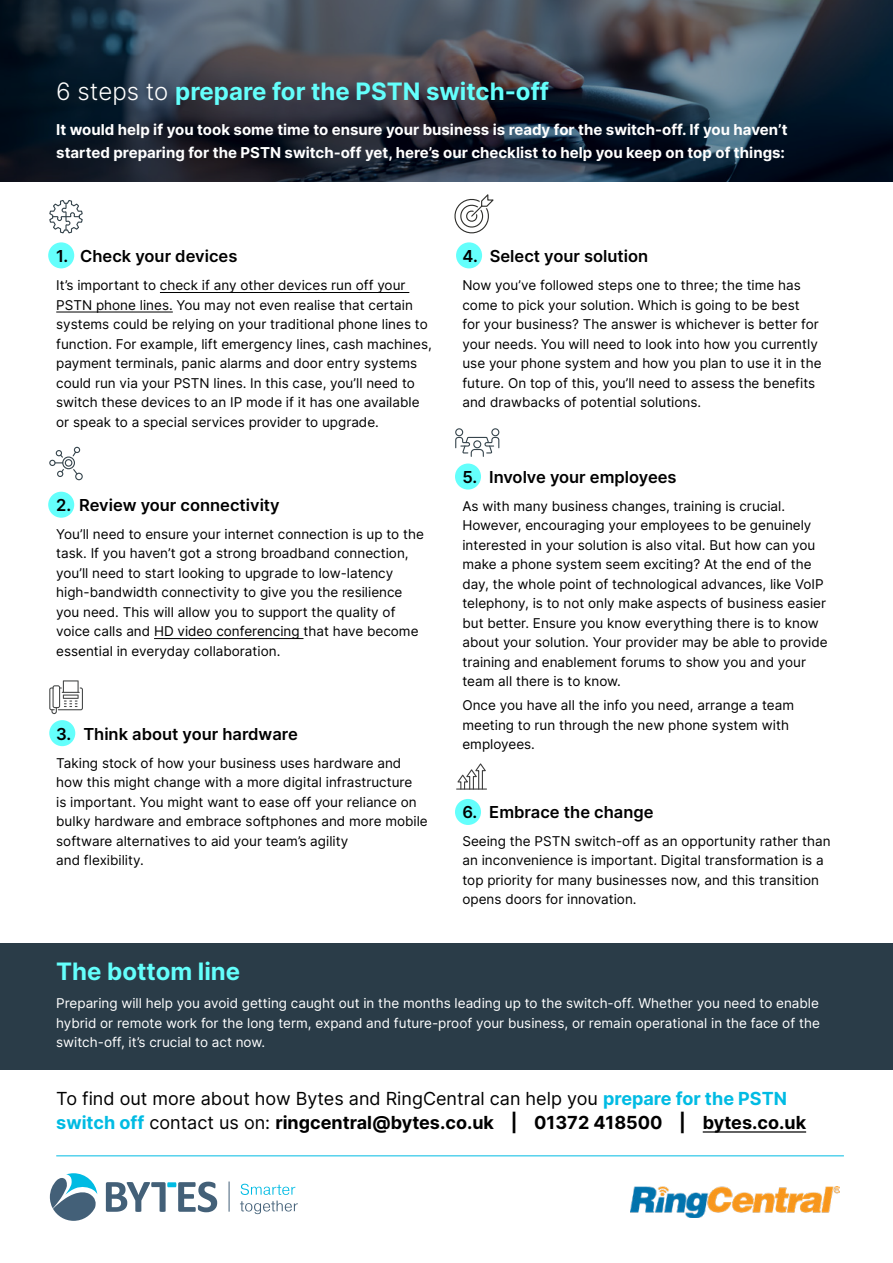
<style>
.page{position:relative;width:893px;height:1263px;background:#fff}
.page>*{position:absolute;margin:0;border:0;box-sizing:border-box;transform-origin:0 0}
.t1{font:700 24px "Inter";color:#64fffc}
.t2{font:18px/24px "Inter";color:#000}
.t3{font:600 16.5px "Inter";color:#000}
.t4{font:700 15px/22.5px "Inter";color:#fff}
.t5{font:13.5px/19.5px "Inter";color:#000}
.t6{font:13.5px/19.5px "Inter";color:#fff;text-align:justify}
.s1{font-weight:300;color:#fff}
.s2{font-weight:700;color:#00bbe3}
.s3{font-weight:700}
</style>
<div class="page">
<div style="left:48px;top:242px;width:26px;height:26px;background:#64fffc;border-radius:50%"></div>
<div style="left:48px;top:492px;width:26px;height:26px;background:#64fffc;border-radius:50%"></div>
<div style="left:49px;top:720px;width:26px;height:26px;background:#64fffc;border-radius:50%"></div>
<div style="left:455px;top:799px;width:26px;height:26px;background:#64fffc;border-radius:50%"></div>
<div style="left:455px;top:463px;width:26px;height:27px;background:#64fffc;border-radius:50%"></div>
<div style="left:456px;top:242px;width:26px;height:26px;background:#64fffc;border-radius:50%"></div>
<hr style="left:160px;top:292px;width:249px;height:1px;background:#000">
<hr style="left:56px;top:312px;width:117px;height:1px;background:#000">
<hr style="left:154px;top:638px;width:149px;height:1px;background:#000">
<div style="left:0;top:943px;width:893px;height:126px;background:#2a3c48"></div>
<img style="left:0;top:0;width:893px;height:181px">
<hr style="left:703px;top:1131px;width:103px;height:1px;background:#000">
<svg style="left:106px;top:1181px;width:111px;height:31px"></svg>
<svg style="left:240px;top:1184px;width:58px;height:30px"></svg>
<hr style="left:229px;top:1181px;width:1px;height:31px;background:#436078">
<svg style="left:50px;top:1173px;width:47px;height:48px"></svg>
<svg style="left:49px;top:200px;width:34px;height:34px"></svg>
<svg style="left:49px;top:680px;width:34px;height:34px"></svg>
<svg style="left:454px;top:194px;width:40px;height:40px"></svg>
<div style="left:455px;top:428px;width:8px;height:8px;border:1px solid #36454d;border-radius:50%"></div>
<div style="left:491px;top:428px;width:8px;height:8px;border:1px solid #36454d;border-radius:50%"></div>
<svg style="left:455px;top:436px;width:45px;height:21px"></svg>
<svg style="left:456px;top:763px;width:31px;height:27px"></svg>
<hr style="left:457px;top:788px;width:29px;height:2px;background:#404040">
<div style="left:62px;top:456px;width:13px;height:13px;border:1px solid #36454d;border-radius:50%"></div>
<div style="left:65px;top:459px;width:7px;height:8px;border:1px solid #36454d;border-radius:50%"></div>
<div style="left:49px;top:460px;width:7px;height:6px;border:1px solid #36454d;border-radius:50%"></div>
<div style="left:75px;top:473px;width:8px;height:7px;border:1px solid #36454d;border-radius:50%"></div>
<svg style="left:72px;top:447px;width:8px;height:10px"></svg>
<svg style="left:55px;top:450px;width:10px;height:27px"></svg>
<svg style="left:72px;top:468px;width:7px;height:7px"></svg>
<hr style="left:56px;top:1155px;width:788px;height:1px;background:#00bbe3">
<img style="left:631px;top:1187px;width:208px;height:31px">
<h1 class="t1" style="left:56px;top:74px;width:494px"><span class="s1">6 steps to</span> prepare for the PSTN switch-off</h1>
<p class="t4" style="left:56px;top:118px;width:733px">It would help if you took some time to ensure your business is ready for the switch-off. If you haven’t started preparing for the PSTN switch-off yet, here’s our checklist to help you keep on top of things:</p>
<p class="t3" style="left:56px;top:244px;width:183px">1. Check your devices</p>
<p class="t5" style="left:56px;top:275px;width:377px">It’s important to check if any other devices run off your PSTN phone lines. You may not even realise that certain systems could be relying on your traditional phone lines to function. For example, lift emergency lines, cash machines, payment terminals, panic alarms and door entry systems could run via your PSTN lines. In this case, you’ll need to switch these devices to an IP mode if it has one available or speak to a special services provider to upgrade.</p>
<p class="t3" style="left:56px;top:493px;width:225px">2. Review your connectivity</p>
<p class="t5" style="left:56px;top:524px;width:369px">You’ll need to ensure your internet connection is up to the task. If you haven’t got a strong broadband connection, you’ll need to start looking to upgrade to low-latency high-bandwidth connectivity to give you the resilience you need. This will allow you to support the quality of voice calls and HD video conferencing that have become essential in everyday collaboration.</p>
<p class="t3" style="left:56px;top:722px;width:243px">3. Think about your hardware</p>
<p class="t5" style="left:56px;top:753px;width:373px">Taking stock of how your business uses hardware and how this might change with a more digital infrastructure<br>is important. You might want to ease off your reliance on bulky hardware and embrace softphones and more mobile software alternatives to aid your team’s agility<br>and flexibility.</p>
<p class="t3" style="left:462px;top:244px;width:187px">4. Select your solution</p>
<p class="t5" style="left:462px;top:275px;width:361px">Now you’ve followed steps one to three; the time has come to pick your solution. Which is going to be best<br>for your business? The answer is whichever is better for your needs. You will need to look into how you currently use your phone system and how you plan to use it in the future. On top of this, you’ll need to assess the benefits and drawbacks of potential solutions.</p>
<p class="t3" style="left:462px;top:465px;width:216px">5. Involve your employees</p>
<p class="t5" style="left:462px;top:496px;width:367px">As with many business changes, training is crucial.<br>However, encouraging your employees to be genuinely interested in your solution is also vital. But how can you make a phone system seem exciting? At the end of the day, the whole point of technological advances, like VoIP telephony, is to not only make aspects of business easier but better. Ensure you know everything there is to know about your solution. Your provider may be able to provide training and enablement forums to show you and your team all there is to know.</p>
<p class="t5" style="left:462px;top:695px;width:333px">Once you have all the info you need, arrange a team meeting to run through the new phone system with employees.</p>
<p class="t3" style="left:462px;top:800px;width:193px">6. Embrace the change</p>
<p class="t5" style="left:462px;top:831px;width:370px">Seeing the PSTN switch-off as an opportunity rather than an inconvenience is important. Digital transformation is a top priority for many businesses now, and this transition opens doors for innovation.</p>
<h1 class="t1" style="left:56px;top:954px;width:185px">The bottom line</h1>
<p class="t6" style="left:56px;top:993px;width:765px">Preparing will help you avoid getting caught out in the months leading up to the switch-off. Whether you need to enable hybrid or remote work for the long term, expand and future-proof your business, or remain operational in the face of the switch-off, it’s crucial to act now.</p>
<h2 class="t2" style="left:56px;top:1086px;width:751px">To find out more about how Bytes and RingCentral can help you <span class="s2">prepare for the PSTN switch off</span> contact us on: <span class="s3">ringcentral@bytes.co.uk | 01372 418500 | bytes.co.uk</span></h2>
</div>
